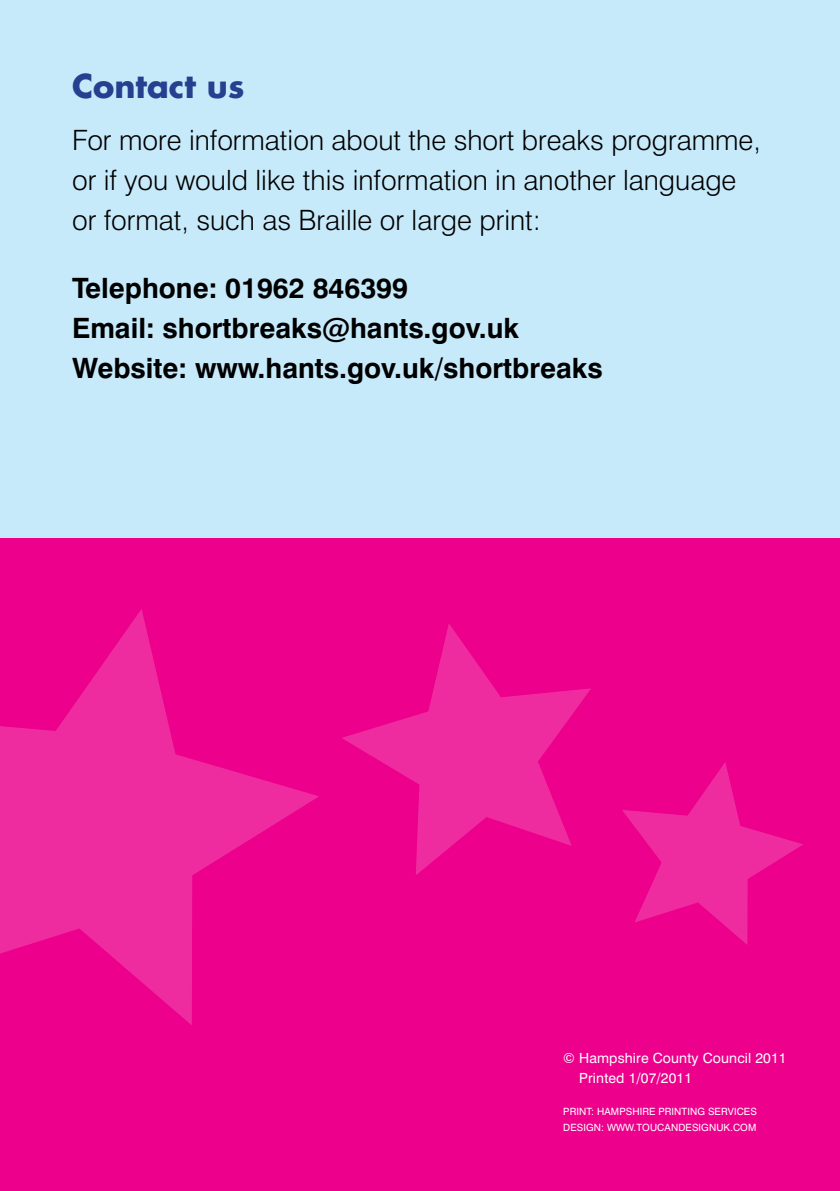
<style>
.page{position:relative;width:840px;height:1191px;background:#fff}
.page>*{position:absolute;margin:0;border:0;box-sizing:border-box;transform-origin:0 0}
.t1{font:700 32px "Futura";color:#25408f}
.t2{font:300 28px/40px "Swiss 721 BT";color:#000}
.t3{font:700 28px/40px "Swiss 721 BT";color:#000}
.t4{font:14px/20px "Swiss 721 BT";letter-spacing:.01em;color:#fff}
.t5{font:10px/16px "Swiss 721 BT";letter-spacing:.01em;color:#fff}
</style>
<div class="page">
<div style="left:0;top:0;width:839px;height:584px;background:#c7eafb"></div>
<div style="left:0;top:539px;width:839px;height:652px;background:#ec008c"></div>
<svg style="left:0;top:609px;width:319px;height:416px"></svg>
<svg style="left:342px;top:624px;width:249px;height:251px"></svg>
<svg style="left:622px;top:762px;width:180px;height:183px"></svg>
<p class="t1" style="left:72px;top:63px;width:174px">Contact us</p>
<p class="t2" style="left:72px;top:119px;width:689px">For more information about the short breaks programme, or if you would like this information in another language or format, such as Braille or large print:</p>
<p class="t3" style="left:72px;top:267px;width:532px">Telephone: 01962 846399<br>Email: shortbreaks@hants.gov.uk<br>Website: www.hants.gov.uk/shortbreaks</p>
<p class="t4" style="left:579px;top:1047px;width:209px;text-indent:-16px">© Hampshire County Council 2011<br>Printed 1/07/2011</p>
<p class="t5" style="left:563px;top:1103px;width:195px">PRINT: HAMPSHIRE PRINTING SERVICES<br>DESIGN: WWW.TOUCANDESIGNUK.COM</p>
</div>
